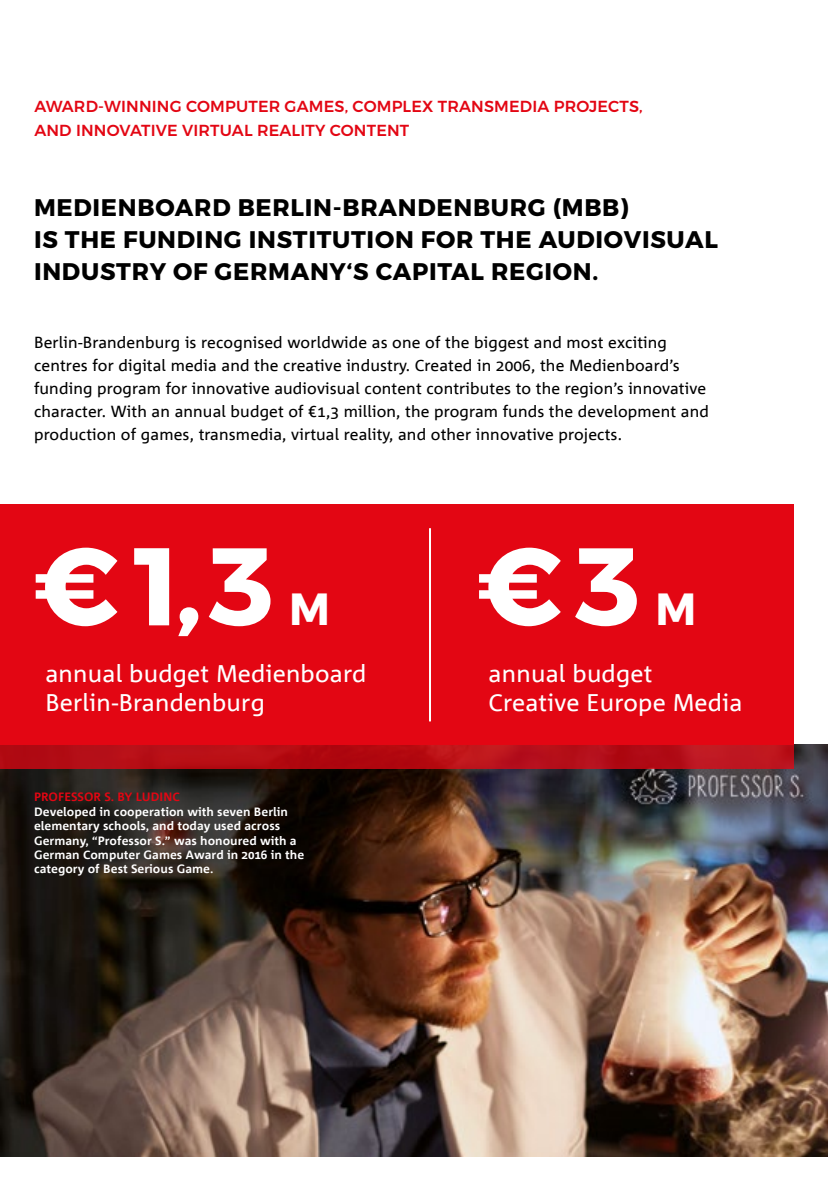
<style>
.page{position:relative;width:828px;height:1191px;background:#fff}
.page>*{position:absolute;margin:0;border:0;box-sizing:border-box;transform-origin:0 0}
.t1{font:700 110px "Montserrat";color:#fff}
.t2{font:700 45px "Montserrat";color:#fff}
.t3{font:700 24px/32px "Montserrat";letter-spacing:.03em;color:#000}
.t4{font:24px/28.8px "Corpid Office";letter-spacing:.01em;color:#fff}
.t5{font:16px/23px "Corpid Office";letter-spacing:.01em;color:#000}
.t6{font:500 16px/24px "Montserrat";letter-spacing:.01em;color:#e30613}
.t7{font:700 12px/14.4px "Corpid Office";color:#fff}
.t8{font:700 12px "Corpid Office";color:#e30613}
</style>
<div class="page">
<img style="left:0;top:744px;width:828px;height:413px">
<svg style="left:0;top:744px;width:794px;height:24px;background:#b70d16"></svg>
<div style="left:0;top:504px;width:794px;height:240px;background:#e30613"></div>
<hr style="left:429px;top:528px;width:2px;height:193px;background:#fff">
<p class="t6" style="left:34px;top:94px;width:610px">AWARD-WINNING COMPUTER GAMES, COMPLEX TRANSMEDIA PROJECTS,<br>AND INNOVATIVE VIRTUAL REALITY CONTENT</p>
<h3 class="t3" style="left:34px;top:191px;width:685px">MEDIENBOARD BERLIN-BRANDENBURG (MBB)<br>IS THE FUNDING INSTITUTION FOR THE AUDIOVISUAL<br>INDUSTRY OF GERMANY‘S CAPITAL REGION.</h3>
<p class="t5" style="left:34px;top:331px;width:676px">Berlin-Brandenburg is recognised worldwide as one of the biggest and most exciting centres for digital media and the creative industry. Created in 2006, the Medienboard’s funding program for innovative audiovisual content contributes to the region’s innovative character. With an annual budget of €1,3 million, the program funds the development and production of games, transmedia, virtual reality, and other innovative projects.</p>
<h1 class="t1" style="left:33px;top:518px;width:244px">€1,3</h1>
<h2 class="t2" style="left:289px;top:581px;width:42px">M</h2>
<h1 class="t1" style="left:476px;top:518px;width:167px">€3</h1>
<h2 class="t2" style="left:655px;top:581px;width:42px">M</h2>
<h3 class="t4" style="left:45px;top:660px;width:322px">annual budget Medienboard<br>Berlin-Brandenburg</h3>
<h3 class="t4" style="left:488px;top:660px;width:255px">annual budget<br>Creative Europe Media</h3>
<p class="t8" style="left:34px;top:790px;width:147px">PROFESSOR S. BY LUDINC</p>
<p class="t7" style="left:34px;top:804px;width:272px">Developed in cooperation with seven Berlin elementary schools, and today used across Germany, “Professor S.” was honoured with a German Computer Games Award in 2016 in the category of Best Serious Game.</p>
</div>
